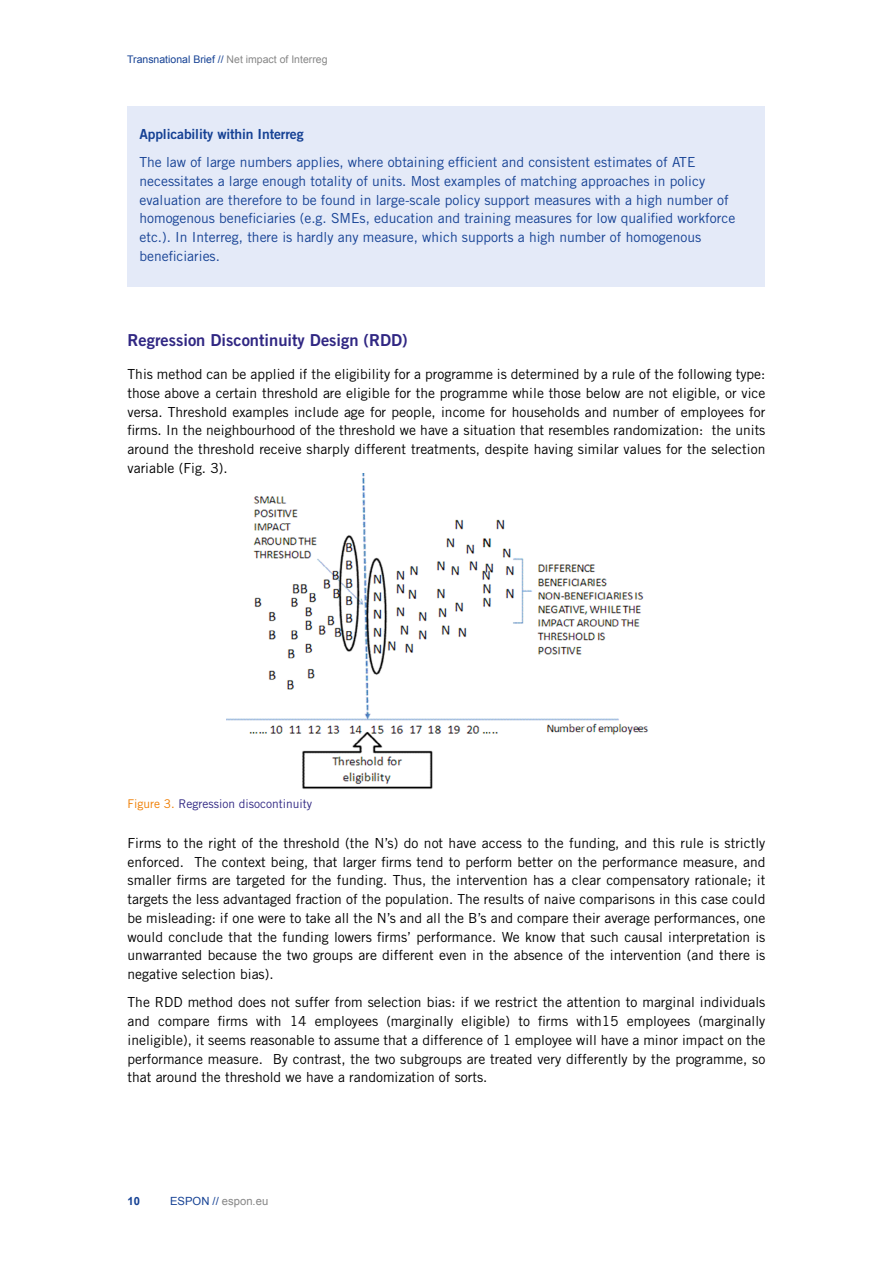
<style>
.page{position:relative;width:893px;height:1263px;background:#fff}
.page>*{position:absolute;margin:0;border:0;box-sizing:border-box;transform-origin:0 0}
.t1{font:16.5px "Trade Gothic LT Std Bd 2";color:#302783}
.t2{font:13.8px/18.8px "Trade Gothic LT Std";color:#000;text-align:justify}
.t3{font:13.8px/18.8px "Trade Gothic LT Std";color:#154194}
.t4{font:13.8px "Trade Gothic LT Std Bd 2";letter-spacing:-.01em;color:#154194}
.t5{font:12px "Trade Gothic LT Std";color:#302783}
.t6{font:11.25px "Arial";color:#878787}
.t7{font:700 11.25px "Arial";color:#154194}
.t8{font:10.5px "Arial";color:#154194}
.s1{color:#878787}
.s2{color:#ef7d00}
.s3{color:#154194}
</style>
<div class="page">
<img style="left:226px;top:473px;width:423px;height:316px">
<div style="left:128px;top:106px;width:637px;height:181px;background:#e4eaf8"></div>
<p class="t8" style="left:127px;top:52px;width:202px">Transnational Brief // <span class="s1">Net impact of Interreg</span></p>
<p class="t4" style="left:139px;top:126px;width:166px">Applicability within Interreg</p>
<p class="t3" style="left:139px;top:153px;width:597px">The law of large numbers applies, where obtaining efficient and consistent estimates of ATE necessitates a large enough totality of units. Most examples of matching approaches in policy evaluation are therefore to be found in large-scale policy support measures with a high number of homogenous beneficiaries (e.g. SMEs, education and training measures for low qualified workforce etc.). In Interreg, there is hardly any measure, which supports a high number of homogenous beneficiaries.</p>
<p class="t1" style="left:128px;top:330px;width:282px">Regression Discontinuity Design (RDD)</p>
<p class="t2" style="left:128px;top:365px;width:639px">This method can be applied if the eligibility for a programme is determined by a rule of the following type: those above a certain threshold are eligible for the programme while those below are not eligible, or vice versa. Threshold examples include age for people, income for households and number of employees for firms. In the neighbourhood of the threshold we have a situation that resembles randomization: the units around the threshold receive sharply different treatments, despite having similar values for the selection variable (Fig. 3).</p>
<p class="t5" style="left:128px;top:796px;width:186px"><span class="s2">Figure 3.</span> Regression disocontinuity</p>
<p class="t2" style="left:128px;top:833px;width:639px">Firms to the right of the threshold (the N’s) do not have access to the funding, and this rule is strictly enforced. The context being, that larger firms tend to perform better on the performance measure, and smaller firms are targeted for the funding. Thus, the intervention has a clear compensatory rationale; it targets the less advantaged fraction of the population. The results of naive comparisons in this case could be misleading: if one were to take all the N’s and all the B’s and compare their average performances, one would conclude that the funding lowers firms’ performance. We know that such causal interpretation is unwarranted because the two groups are different even in the absence of the intervention (and there is negative selection bias).</p>
<p class="t2" style="left:128px;top:993px;width:639px">The RDD method does not suffer from selection bias: if we restrict the attention to marginal individuals and compare firms with 14 employees (marginally eligible) to firms with15 employees (marginally ineligible), it seems reasonable to assume that a difference of 1 employee will have a minor impact on the performance measure. By contrast, the two subgroups are treated very differently by the programme, so that around the threshold we have a randomization of sorts.</p>
<p class="t7" style="left:128px;top:1194px;width:14px">10</p>
<p class="t6" style="left:170px;top:1194px;width:100px"><span class="s3">ESPON //</span> espon.eu</p>
</div>
